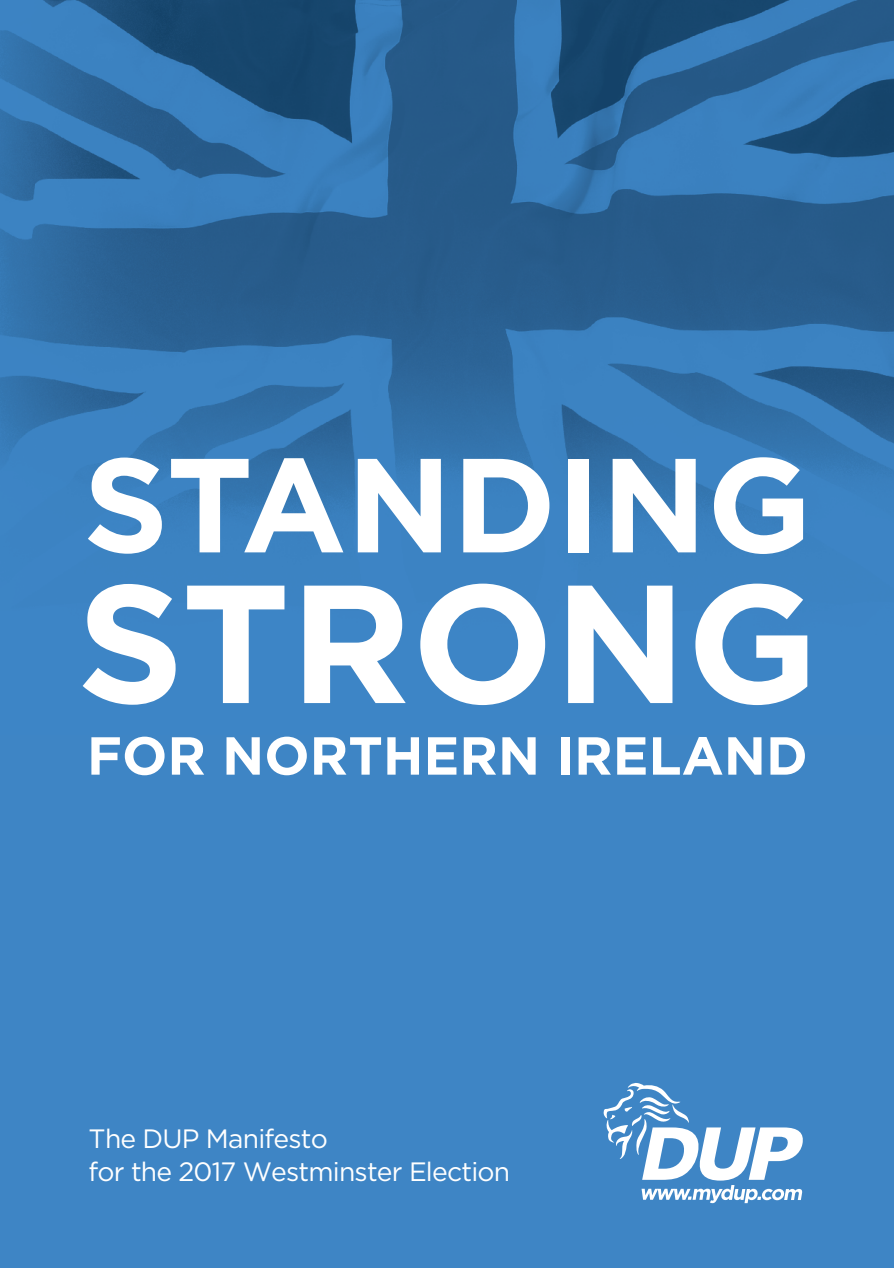
<style>
.page{position:relative;width:894px;height:1268px;background:#fff}
.page>*{position:absolute;margin:0;border:0;box-sizing:border-box;transform-origin:0 0}
.t1{font:700 167.7px "Gotham";color:#fff}
.t2{font:700 133.5px "Gotham";color:#fff}
.t3{font:700 53.4px "Gotham";color:#fff}
.t4{font:26.55px "Gotham";letter-spacing:-.03em;color:#fff}
</style>
<div class="page">
<div style="left:0;top:0;width:894px;height:1267px;background:#3e85c5"></div>
<svg style="left:604px;top:1083px;width:199px;height:120px"></svg>
<img style="left:0;top:0;width:894px;height:526px">
<p class="t2" style="left:83px;top:428px;width:730px">STANDING</p>
<p class="t1" style="left:77px;top:546px;width:743px">STRONG</p>
<p class="t3" style="left:87px;top:725px;width:722px">FOR NORTHERN IRELAND</p>
<p class="t4" style="left:89px;top:1124px;width:241px">The DUP Manifesto</p>
<p class="t4" style="left:89px;top:1156px;width:423px">for the 2017 Westminster Election</p>
</div>
